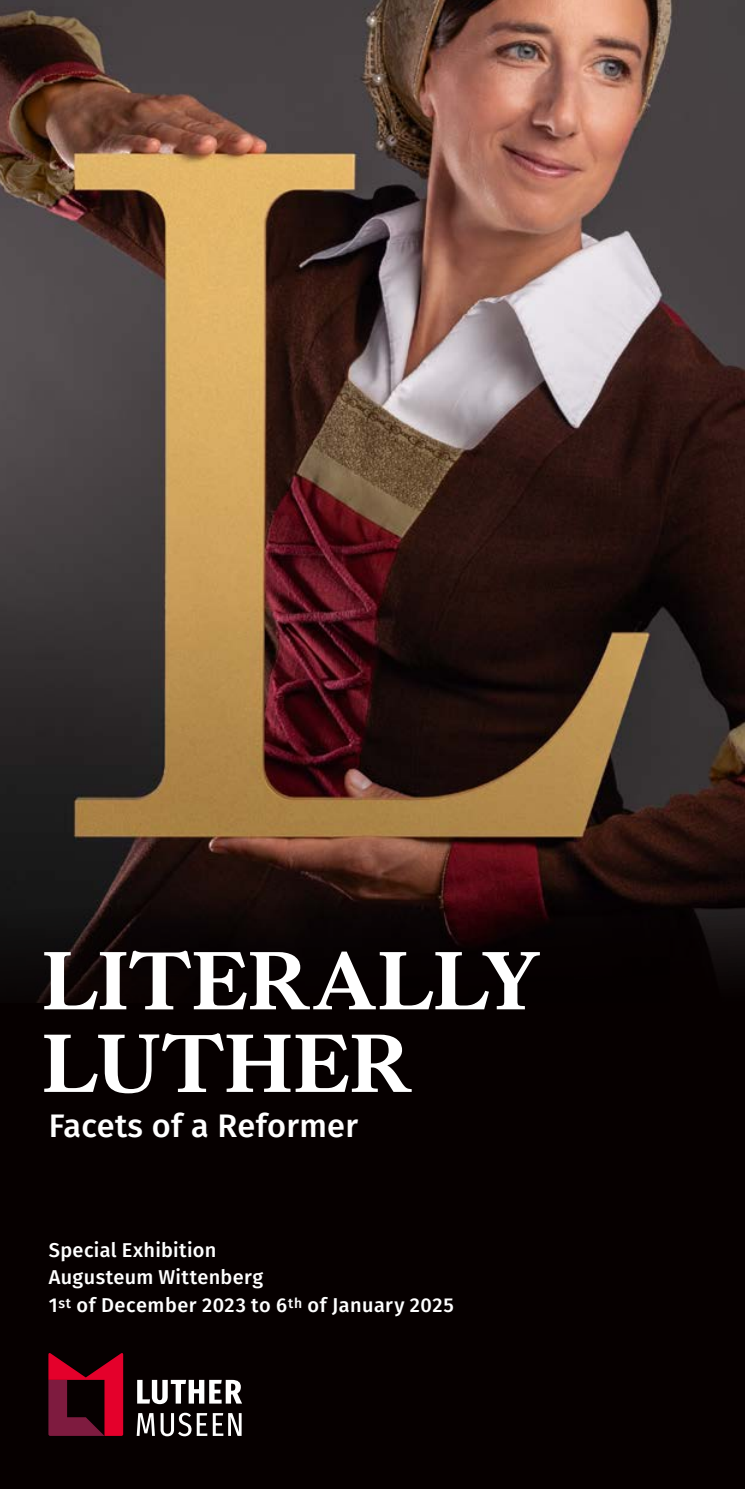
<style>
.page{position:relative;width:745px;height:1489px;background:#fff}
.page>*{position:absolute;margin:0;border:0;box-sizing:border-box;transform-origin:0 0}
.t1{font:700 85px/82.5px "Kings Caslon";letter-spacing:-.01em;color:#fff}
.t2{font:500 32.5px "Fira Sans";letter-spacing:.01em;color:#fff}
.t3{font:500 20px/27.5px "Fira Sans";letter-spacing:.02em;color:#fff}
</style>
<div class="page">
<hr style="left:744px;top:0;width:1px;height:1488px;background:#7e1b3f">
<hr style="left:744px;top:248px;width:1px;height:695px;background:#fff">
<div style="left:0;top:0;width:744px;height:1488px;background:#060000"></div>
<img style="left:0;top:0;width:744px;height:1002px">
<svg style="left:137px;top:1412px;width:70px;height:24px"></svg>
<svg style="left:213px;top:1413px;width:28px;height:22px"></svg>
<svg style="left:137px;top:1379px;width:105px;height:24px"></svg>
<svg style="left:48px;top:1353px;width:75px;height:82px"></svg>
<h1 class="t1" style="left:41px;top:939px;width:500px">LITERALLY<br>LUTHER</h1>
<h2 class="t2" style="left:49px;top:1099px;width:310px">Facets of a Reformer</h2>
<p class="t3" style="left:49px;top:1234px;width:406px">Special Exhibition<br>Augusteum Wittenberg<br>1<sup>st</sup> of December 2023 to 6<sup>th</sup> of January 2025</p>
</div>
